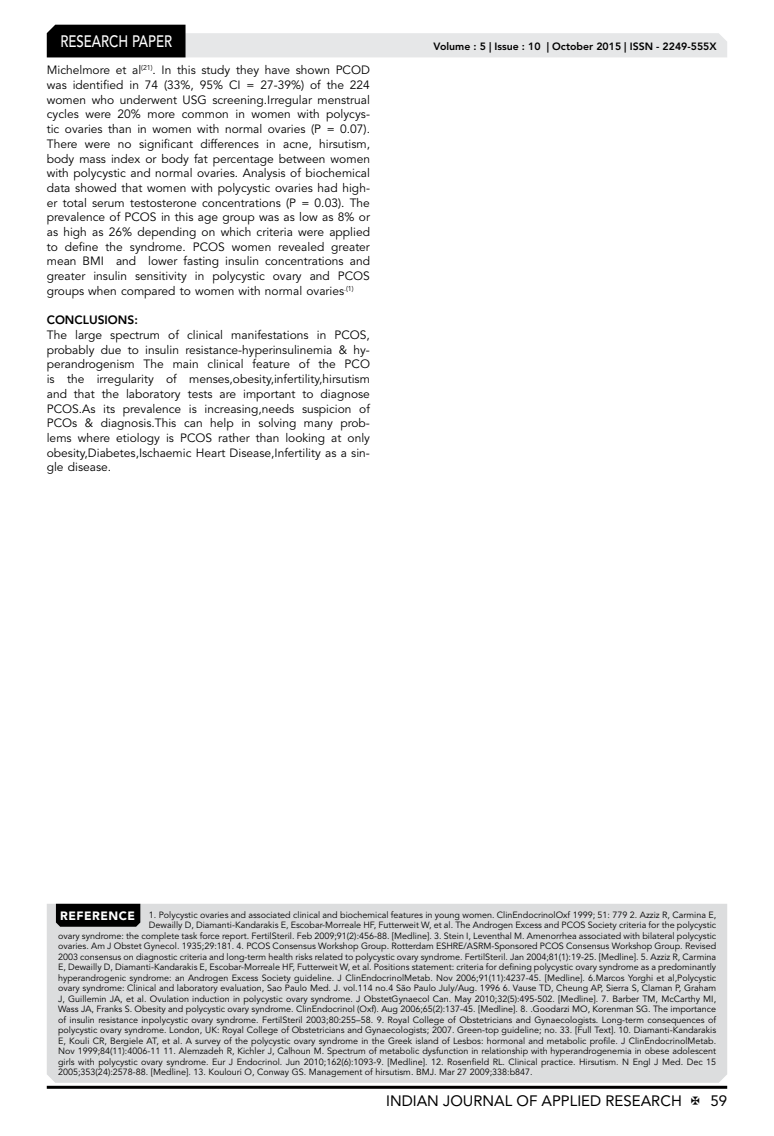
<style>
.page{position:relative;width:774px;height:1136px;background:#fff}
.page>*{position:absolute;margin:0;border:0;box-sizing:border-box;transform-origin:0 0}
.t1{font:500 16.5px "Avenir LT Std";color:#fff;scale:.8 1}
.t2{font:15px "Avenir LT Std";color:#000}
.t3{font:12px/14.7px "Avenir LT Std";color:#000;text-align:justify}
.t4{font:800 12px "Avenir LT Std";color:#000}
.t5{font:800 10.5px "Avenir LT Std";color:#000}
.t6{font:9px "Avenir LT Std";color:#000}
.s1{font-weight:900;font-size:12px;color:#fff}
</style>
<div class="page">
<hr style="left:47px;top:1085px;width:680px;height:3px;background:#000">
<svg style="left:47px;top:25px;width:680px;height:32px"></svg>
<div style="left:47px;top:903px;width:680px;height:179px;background:#dcddde"></div>
<div style="left:56px;top:903px;width:84px;height:23px;background:#000"></div>
<h1 class="t1" style="left:60px;top:32px;width:139px">RESEARCH PAPER</h1>
<p class="t3" style="left:47px;top:63px;width:325px">Michelmore et al<sup>(21)</sup>. In this study they have shown PCOD was identified in 74 (33%, 95% CI = 27-39%) of the 224 women who underwent USG screening.Irregular menstrual cycles were 20% more common in women with polycys&shy;tic ovaries than in women with normal ovaries (P = 0.07).<br>There were no significant differences in acne, hirsutism, body mass index or body fat percentage between women with polycystic and normal ovaries. Analysis of biochemical data showed that women with polycystic ovaries had high&shy;er total serum testosterone concentrations (P = 0.03). The prevalence of PCOS in this age group was as low as 8% or as high as 26% depending on which criteria were applied to define the syndrome. PCOS women revealed greater mean BMI and lower fasting insulin concentrations and greater insulin sensitivity in polycystic ovary and PCOS groups when compared to women with normal ovaries<sup>.(1)</sup></p>
<h3 class="t4" style="left:47px;top:313px;width:93px">CONCLUSIONS:</h3>
<p class="t3" style="left:47px;top:328px;width:325px">The large spectrum of clinical manifestations in PCOS, probably due to insulin resistance-hyperinsulinemia &amp; hy&shy;perandrogenism The main clinical feature of the PCO is the irregularity of menses,obesity,infertility,hirsutism and that the laboratory tests are important to diagnose PCOS.As its prevalence is increasing,needs suspicion of PCOs &amp; diagnosis.This can help in solving many prob&shy;lems where etiology is PCOS rather than looking at only obesity,Diabetes,Ischaemic Heart Disease,Infertility as a sin&shy;gle disease.</p>
<p class="t5" style="left:434px;top:41px;width:284px">Volume : 5 | Issue : 10 | October 2015 | ISSN - 2249-555X</p>
<p class="t6" style="left:60px;top:909px;width:657px"><span class="s1">REFERENCE</span> 1. Polycystic ovaries and associated clinical and biochemical features in young women. ClinEndocrinolOxf 1999; 51: 779 2. Azziz R, Carmina E,</p>
<p class="t6" style="left:149px;top:919px;width:569px">Dewailly D, Diamanti-Kandarakis E, Escobar-Morreale HF, Futterweit W, et al. The Androgen Excess and PCOS Society criteria for the polycystic</p>
<p class="t6" style="left:58px;top:930px;width:659px">ovary syndrome: the complete task force report. FertilSteril. Feb 2009;91(2):456-88. [Medline]. 3. Stein I, Leventhal M. Amenorrhea associated with bilateral polycystic</p>
<p class="t6" style="left:58px;top:940px;width:659px">ovaries. Am J Obstet Gynecol. 1935;29:181. 4. PCOS Consensus Workshop Group. Rotterdam ESHRE/ASRM-Sponsored PCOS Consensus Workshop Group. Revised</p>
<p class="t6" style="left:58px;top:951px;width:659px">2003 consensus on diagnostic criteria and long-term health risks related to polycystic ovary syndrome. FertilSteril. Jan 2004;81(1):19-25. [Medline]. 5. Azziz R, Carmina</p>
<p class="t6" style="left:58px;top:961px;width:660px">E, Dewailly D, Diamanti-Kandarakis E, Escobar-Morreale HF, Futterweit W, et al. Positions statement: criteria for defining polycystic ovary syndrome as a predominantly</p>
<p class="t6" style="left:58px;top:972px;width:660px">hyperandrogenic syndrome: an Androgen Excess Society guideline. J ClinEndocrinolMetab. Nov 2006;91(11):4237-45. [Medline]. 6.Marcos Yorghi et al,Polycystic</p>
<p class="t6" style="left:58px;top:982px;width:659px">ovary syndrome: Clinical and laboratory evaluation, Sao Paulo Med. J. vol.114 no.4 São Paulo July/Aug. 1996 6. Vause TD, Cheung AP, Sierra S, Claman P, Graham</p>
<p class="t6" style="left:58px;top:993px;width:659px">J, Guillemin JA, et al. Ovulation induction in polycystic ovary syndrome. J ObstetGynaecol Can. May 2010;32(5):495-502. [Medline]. 7. Barber TM, McCarthy MI,</p>
<p class="t6" style="left:58px;top:1003px;width:660px">Wass JA, Franks S. Obesity and polycystic ovary syndrome. ClinEndocrinol (Oxf). Aug 2006;65(2):137-45. [Medline]. 8. .Goodarzi MO, Korenman SG. The importance</p>
<p class="t6" style="left:58px;top:1014px;width:660px">of insulin resistance inpolycystic ovary syndrome. FertilSteril 2003;80:255–58. 9. Royal College of Obstetricians and Gynaecologists. Long-term consequences of</p>
<p class="t6" style="left:58px;top:1024px;width:660px">polycystic ovary syndrome. London, UK: Royal College of Obstetricians and Gynaecologists; 2007. Green-top guideline; no. 33. [Full Text]. 10. Diamanti-Kandarakis</p>
<p class="t6" style="left:58px;top:1035px;width:660px">E, Kouli CR, Bergiele AT, et al. A survey of the polycystic ovary syndrome in the Greek island of Lesbos: hormonal and metabolic profile. J ClinEndocrinolMetab.</p>
<p class="t6" style="left:58px;top:1045px;width:660px">Nov 1999;84(11):4006-11 11. Alemzadeh R, Kichler J, Calhoun M. Spectrum of metabolic dysfunction in relationship with hyperandrogenemia in obese adolescent</p>
<p class="t6" style="left:58px;top:1056px;width:660px">girls with polycystic ovary syndrome. Eur J Endocrinol. Jun 2010;162(6):1093-9. [Medline]. 12. Rosenfield RL. Clinical practice. Hirsutism. N Engl J Med. Dec 15</p>
<p class="t6" style="left:58px;top:1066px;width:476px">2005;353(24):2578-88. [Medline]. 13. Koulouri O, Conway GS. Management of hirsutism. BMJ. Mar 27 2009;338:b847.</p>
<h2 class="t2" style="left:386px;top:1091px;width:297px">INDIAN JOURNAL OF APPLIED RESEARCH</h2>
<h2 class="t2" style="left:710px;top:1091px;width:18px">59</h2>
</div>
